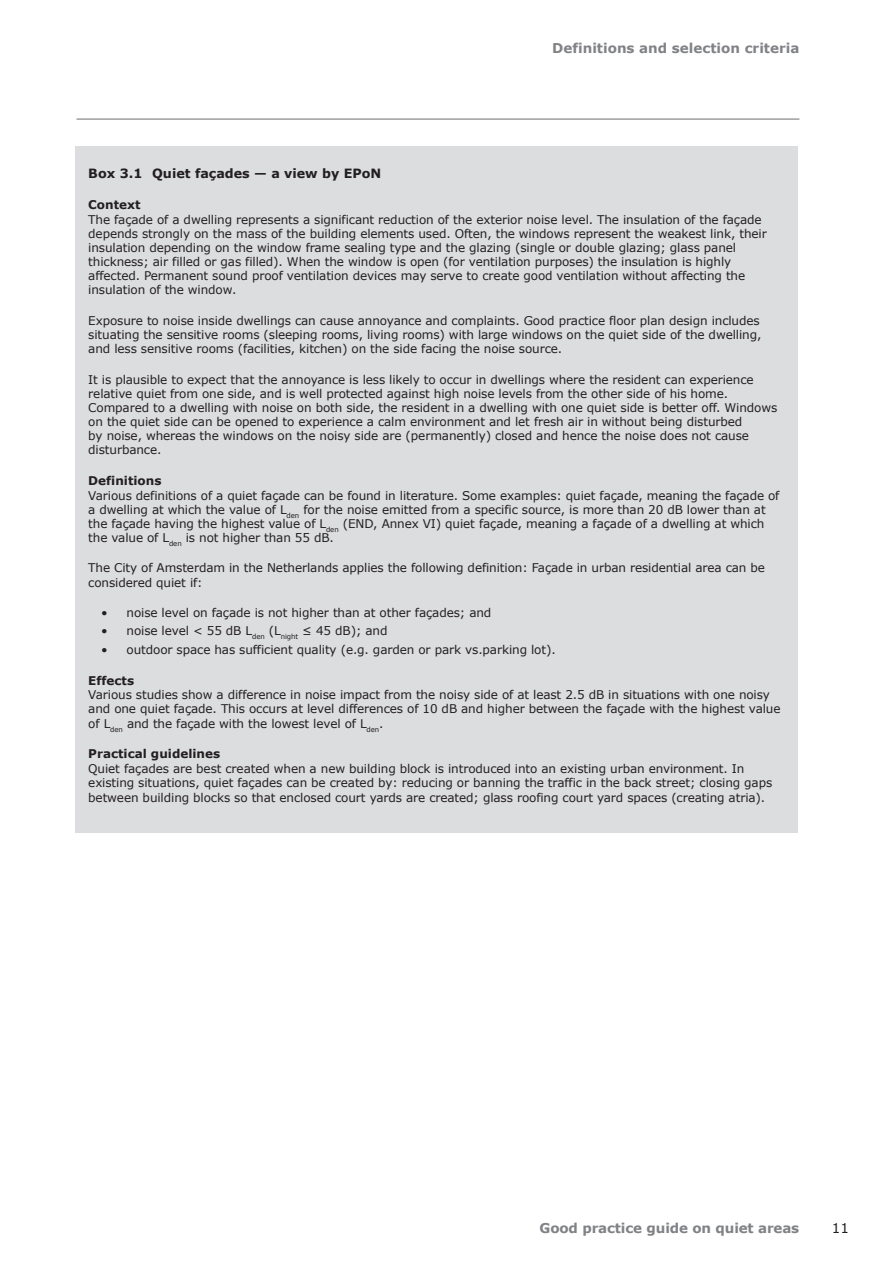
<style>
.page{position:relative;width:893px;height:1263px;background:#fff}
.page>*{position:absolute;margin:0;border:0;box-sizing:border-box;transform-origin:0 0}
.Master_Page{font:700 13.5px "Verdana";color:#808285}
.Page_No_Left{font:13.5px "Verdana";color:#231f20}
.Box_Text_Heading{font:700 12.75px "Verdana";color:#231f20}
.Box_text{font:12px/14.1px "Verdana";letter-spacing:-.01em;color:#231f20}
.Box_Text_Heading_2{font:700 12px "Verdana";color:#231f20}
</style>
<div class="page">
<hr style="left:77px;top:119px;width:722px;height:1px;background:#6c6d70">
<div style="left:76px;top:146px;width:722px;height:687px;background:#dcdddf"></div>
<p class="Master_Page" style="left:552px;top:39px;width:249px">Definitions and selection criteria</p>
<p class="Box_Text_Heading" style="left:88px;top:165px;width:295px">Box 3.1 Quiet façades — a view by EPoN</p>
<p class="Box_Text_Heading_2" style="left:88px;top:196px;width:54px">Context</p>
<p class="Box_text" style="left:88px;top:212px;width:680px">The façade of a dwelling represents a significant reduction of the exterior noise level. The insulation of the façade depends strongly on the mass of the building elements used. Often, the windows represent the weakest link, their insulation depending on the window frame sealing type and the glazing (single or double glazing; glass panel thickness; air filled or gas filled). When the window is open (for ventilation purposes) the insulation is highly affected. Permanent sound proof ventilation devices may serve to create good ventilation without affecting the insulation of the window.</p>
<p class="Box_text" style="left:88px;top:313px;width:675px">Exposure to noise inside dwellings can cause annoyance and complaints. Good practice floor plan design includes situating the sensitive rooms (sleeping rooms, living rooms) with large windows on the quiet side of the dwelling, and less sensitive rooms (facilities, kitchen) on the side facing the noise source.</p>
<p class="Box_text" style="left:88px;top:372px;width:691px">It is plausible to expect that the annoyance is less likely to occur in dwellings where the resident can experience relative quiet from one side, and is well protected against high noise levels from the other side of his home.<br>Compared to a dwelling with noise on both side, the resident in a dwelling with one quiet side is better off. Windows on the quiet side can be opened to experience a calm environment and let fresh air in without being disturbed<br>by noise, whereas the windows on the noisy side are (permanently) closed and hence the noise does not cause disturbance.</p>
<p class="Box_Text_Heading_2" style="left:88px;top:472px;width:75px">Definitions</p>
<p class="Box_text" style="left:88px;top:488px;width:693px">Various definitions of a quiet façade can be found in literature. Some examples: quiet façade, meaning the façade of a dwelling at which the value of L<sub>den</sub> for the noise emitted from a specific source, is more than 20 dB lower than at the façade having the highest value of L<sub>den</sub> (END, Annex VI) quiet façade, meaning a façade of a dwelling at which the value of L<sub>den</sub> is not higher than 55 dB.</p>
<p class="Box_text" style="left:88px;top:561px;width:678px">The City of Amsterdam in the Netherlands applies the following definition: Façade in urban residential area can be considered quiet if:</p>
<p class="Box_text" style="left:101px;top:606px;width:392px">• noise level on façade is not higher than at other façades; and</p>
<p class="Box_text" style="left:101px;top:624px;width:288px">• noise level &lt; 55 dB L<sub>den</sub> (L<sub>night</sub> ≤ 45 dB); and</p>
<p class="Box_text" style="left:101px;top:642px;width:456px">• outdoor space has sufficient quality (e.g. garden or park vs.parking lot).</p>
<p class="Box_Text_Heading_2" style="left:88px;top:672px;width:47px">Effects</p>
<p class="Box_text" style="left:88px;top:688px;width:694px">Various studies show a difference in noise impact from the noisy side of at least 2.5 dB in situations with one noisy and one quiet façade. This occurs at level differences of 10 dB and higher between the façade with the highest value of L<sub>den</sub> and the façade with the lowest level of L<sub>den</sub>.</p>
<p class="Box_Text_Heading_2" style="left:88px;top:745px;width:133px">Practical guidelines</p>
<p class="Box_text" style="left:88px;top:761px;width:685px">Quiet façades are best created when a new building block is introduced into an existing urban environment. In existing situations, quiet façades can be created by: reducing or banning the traffic in the back street; closing gaps between building blocks so that enclosed court yards are created; glass roofing court yard spaces (creating atria).</p>
<p class="Master_Page" style="left:539px;top:1219px;width:261px">Good practice guide on quiet areas</p>
<p class="Page_No_Left" style="left:832px;top:1219px;width:19px">11</p>
</div>
